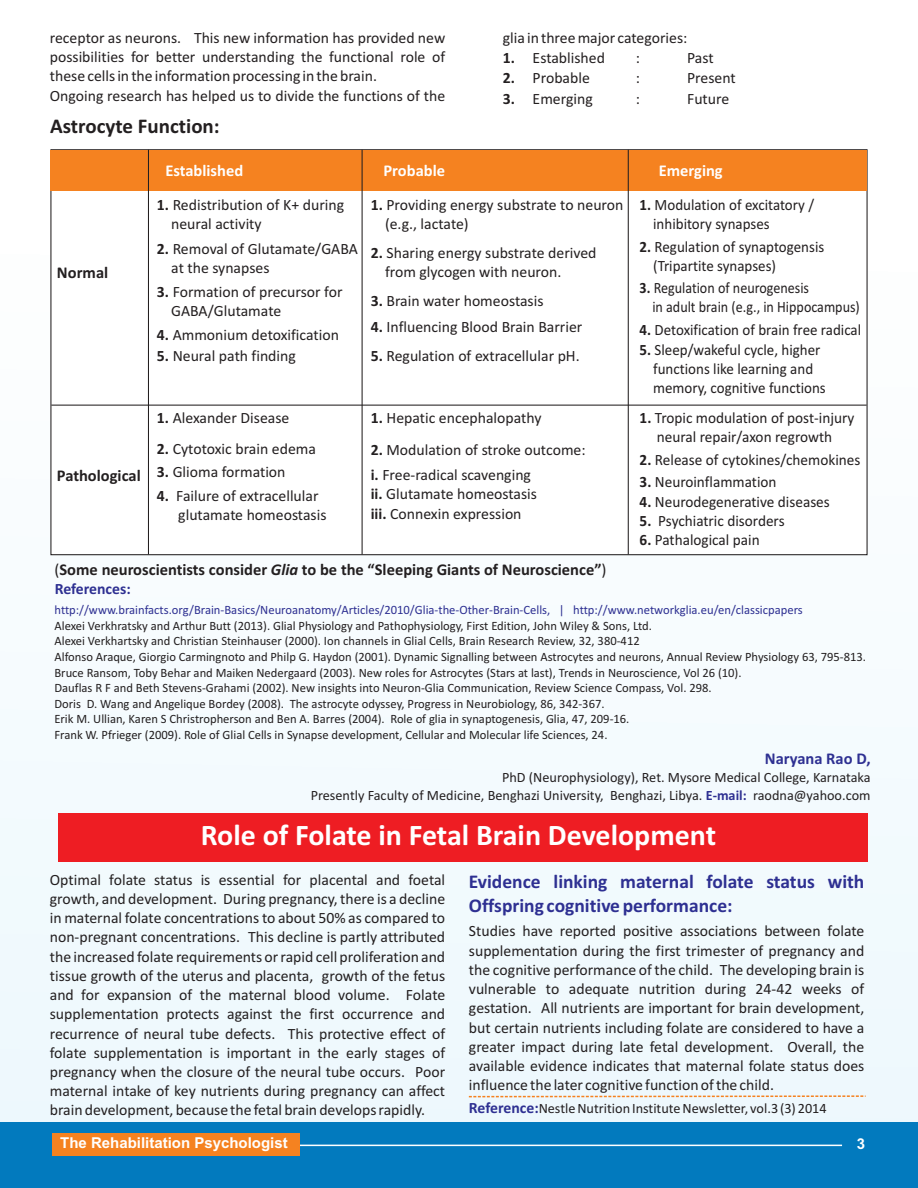
<style>
.page{position:relative;width:918px;height:1188px;background:#f4fbfe}
.page>*{position:absolute;margin:0;border:0;box-sizing:border-box;transform-origin:0 0}
.t1{font:700 30px "Calibri";color:#fff}
.t2{font:700 21px "Calibri";color:#231f20}
.t3{font:700 19.5px/23.9px "Calibri";color:#2e3092}
.t4{font:700 16.5px "Calibri";color:#231f20}
.t5{font:700 16.5px "Calibri";color:#fff}
.t6{font:700 16.5px "Calibri";color:#2e3092}
.t7{font:15.75px/19.2px "Calibri";color:#231f20}
.t8{font:15.75px/19.2px "Calibri";color:#231f20;scale:.95 1}
.t9{font:15.75px/19.2px "Calibri";color:#231f20;scale:.89 1}
.t10{font:700 15.75px "Calibri";color:#2e3092}
.t11{font:700 15px "Arial";color:#fff}
.t12{font:14.25px/17.4px "Calibri";color:#231f20;text-align:right}
.t13{font:12.75px/15.6px "Calibri";color:#231f20}
.t14{font:12.75px "Calibri";color:#2e3092}
.s1{font-weight:700}
.s2{font-weight:400}
.s3{font-style:italic}
.s4{font-weight:700;color:#2e3092}
.s5{font-weight:700;font-size:15.75px;color:#2e3092}
</style>
<div class="page">
<div style="left:50px;top:149px;width:818px;height:407px;background:#fff"></div>
<div style="left:51px;top:150px;width:816px;height:40px;background:#f58220"></div>
<hr style="left:148px;top:150px;width:1px;height:404px;background:#231f20">
<hr style="left:51px;top:405px;width:816px;height:1px;background:#231f20">
<hr style="left:362px;top:150px;width:1px;height:404px;background:#231f20">
<hr style="left:628px;top:150px;width:1px;height:404px;background:#231f20">
<div style="left:0;top:1123px;width:918px;height:65px;background:#027abe"></div>
<div style="left:59px;top:813px;width:809px;height:48px;background:#ee1d23"></div>
<hr style="left:292px;top:1145px;width:550px;height:1px;background:#fff">
<div style="left:52px;top:1133px;width:248px;height:22px;background:#f58220"></div>
<svg style="left:468px;top:1095px;width:398px;height:3px"></svg>
<p class="t7" style="left:50px;top:29px;width:397px">receptor as neurons. This new information has provided new possibilities for better understanding the functional role of these cells in the information processing in the brain.<br>Ongoing research has helped us to divide the functions of the</p>
<p class="t7" style="left:503px;top:29px;width:186px">glia in three major categories:</p>
<p class="t7" style="left:503px;top:49px;width:104px"><span class="s1">1.</span> Established</p>
<p class="t7" style="left:636px;top:49px;width:6px">:</p>
<p class="t7" style="left:687px;top:49px;width:28px">Past</p>
<p class="t7" style="left:503px;top:70px;width:89px"><span class="s1">2.</span> Probable</p>
<p class="t7" style="left:636px;top:70px;width:6px">:</p>
<p class="t7" style="left:687px;top:70px;width:50px">Present</p>
<p class="t7" style="left:503px;top:90px;width:92px"><span class="s1">3.</span> Emerging</p>
<p class="t7" style="left:636px;top:90px;width:6px">:</p>
<p class="t7" style="left:687px;top:90px;width:44px">Future</p>
<h2 class="t2" style="left:50px;top:117px;width:171px">Astrocyte Function:</h2>
<p class="t4" style="left:57px;top:266px;width:53px">Normal</p>
<p class="t5" style="left:165px;top:163px;width:79px">Established</p>
<p class="t7" style="left:171px;top:196px;width:175px;text-indent:-14px"><span class="s1">1.</span> Redistribution of K+ during neural activity</p>
<p class="t7" style="left:171px;top:240px;width:188px;text-indent:-14px"><span class="s1">2.</span> Removal of Glutamate/GABA at the synapses</p>
<p class="t7" style="left:171px;top:283px;width:173px;text-indent:-14px"><span class="s1">3.</span> Formation of precursor for<br>GABA/Glutamate</p>
<p class="t7" style="left:157px;top:326px;width:184px"><span class="s1">4.</span> Ammonium detoxification</p>
<p class="t7" style="left:157px;top:348px;width:140px"><span class="s1">5.</span> Neural path finding</p>
<p class="t5" style="left:384px;top:163px;width:63px">Probable</p>
<p class="t7" style="left:385px;top:196px;width:240px;text-indent:-14px"><span class="s1">1.</span> Providing energy substrate to neuron (e.g., lactate)</p>
<p class="t7" style="left:385px;top:244px;width:213px;text-indent:-14px"><span class="s1">2.</span> Sharing energy substrate derived from glycogen with neuron.</p>
<p class="t7" style="left:371px;top:292px;width:174px"><span class="s1">3.</span> Brain water homeostasis</p>
<p class="t7" style="left:371px;top:319px;width:213px"><span class="s1">4.</span> Influencing Blood Brain Barrier</p>
<p class="t7" style="left:371px;top:348px;width:211px"><span class="s1">5.</span> Regulation of extracellular pH.</p>
<p class="t4" style="left:57px;top:469px;width:85px">Pathological</p>
<p class="t7" style="left:157px;top:409px;width:134px"><span class="s1">1.</span> Alexander Disease</p>
<p class="t7" style="left:157px;top:441px;width:161px"><span class="s1">2.</span> Cytotoxic brain edema</p>
<p class="t7" style="left:157px;top:463px;width:130px"><span class="s1">3.</span> Glioma formation</p>
<p class="t7" style="left:178px;top:487px;width:150px;text-indent:-21px"><span class="s1">4.</span> Failure of extracellular glutamate homeostasis</p>
<p class="t7" style="left:371px;top:409px;width:172px"><span class="s1">1.</span> Hepatic encephalopathy</p>
<p class="t7" style="left:371px;top:438px;width:216px;line-height:25.7px"><span class="s1">2.</span> Modulation of stroke outcome: <span class="s1">i.</span> Free-radical scavenging</p>
<p class="t7" style="left:371px;top:486px;width:168px"><span class="s1">ii.</span> Glutamate homeostasis <span class="s1">iii.</span> Connexin expression</p>
<p class="t4" style="left:55px;top:562px;width:554px"><span class="s2">(</span>Some neuroscientists consider <span class="s3">Glia</span> to be the “Sleeping Giants of Neuroscience”<span class="s2">)</span></p>
<p class="t10" style="left:55px;top:582px;width:78px">References:</p>
<p class="t5" style="left:659px;top:163px;width:66px">Emerging</p>
<p class="t8" style="left:653px;top:197px;width:171px;text-indent:-14px"><span class="s1">1.</span> Modulation of excitatory / inhibitory synapses</p>
<p class="t8" style="left:653px;top:238px;width:182px;text-indent:-14px"><span class="s1">2.</span> Regulation of synaptogensis (Tripartite synapses)</p>
<p class="t9" style="left:652px;top:280px;width:235px;text-indent:-13px"><span class="s1">3.</span> Regulation of neurogenesis<br>in adult brain (e.g., in Hippocampus)</p>
<p class="t8" style="left:640px;top:321px;width:235px"><span class="s1">4.</span> Detoxification of brain free radical</p>
<p class="t8" style="left:653px;top:341px;width:183px;text-indent:-14px"><span class="s1">5.</span> Sleep/wakeful cycle, higher functions like learning and memory, cognitive functions</p>
<p class="t7" style="left:640px;top:409px;width:216px;text-align:center"><span class="s1">1.</span> Tropic modulation of post-injury neural repair/axon regrowth</p>
<p class="t7" style="left:640px;top:451px;width:222px"><span class="s1">2.</span> Release of cytokines/chemokines</p>
<p class="t7" style="left:640px;top:474px;width:138px"><span class="s1">3.</span> Neuroinflammation</p>
<p class="t7" style="left:640px;top:493px;width:192px"><span class="s1">4.</span> Neurodegenerative diseases</p>
<p class="t7" style="left:640px;top:512px;width:147px"><span class="s1">5.</span> Psychiatric disorders</p>
<p class="t7" style="left:640px;top:532px;width:122px"><span class="s1">6.</span> Pathalogical pain</p>
<p class="t14" style="left:55px;top:605px;width:750px">http://www.brainfacts.org/Brain-Basics/Neuroanatomy/Articles/2010/Glia-the-Other-Brain-Cells, | http://www.networkglia.eu/en/classicpapers</p>
<p class="t13" style="left:54px;top:619px;width:813px">Alexei Verkhratsky and Arthur Butt (2013). Glial Physiology and Pathophysiology, First Edition, John Wiley &amp; Sons, Ltd.<br>Alexei Verkhartsky and Christian Steinhauser (2000). Ion channels in Glial Cells, Brain Research Review, 32, 380-412<br>Alfonso Araque, Giorgio Carmingnoto and Philp G. Haydon (2001). Dynamic Signalling between Astrocytes and neurons, Annual Review Physiology 63, 795-813.<br>Bruce Ransom, Toby Behar and Maiken Nedergaard (2003). New roles for Astrocytes (Stars at last), Trends in Neuroscience, Vol 26 (10).<br>Dauflas R F and Beth Stevens-Grahami (2002). New insights into Neuron-Glia Communication, Review Science Compass, Vol. 298.<br>Doris D. Wang and Angelique Bordey (2008). The astrocyte odyssey, Progress in Neurobiology, 86, 342-367.<br>Erik M. Ullian, Karen S Christropherson and Ben A. Barres (2004). Role of glia in synaptogenesis, Glia, 47, 209-16.<br>Frank W. Pfrieger (2009). Role of Glial Cells in Synapse development, Cellular and Molecular life Sciences, 24.</p>
<p class="t6" style="left:765px;top:752px;width:107px">Naryana Rao D,</p>
<p class="t12" style="left:502px;top:770px;width:370px">PhD (Neurophysiology), Ret. Mysore Medical College, Karnataka raodna@yahoo.com</p>
<p class="t12" style="left:311px;top:787px;width:437px">Presently Faculty of Medicine, Benghazi University, Benghazi, Libya. <span class="s4">E-mail:</span></p>
<h1 class="t1" style="left:201px;top:822px;width:517px">Role of Folate in Fetal Brain Development</h1>
<p class="t3" style="left:469px;top:872px;width:397px">Evidence linking maternal folate status with<br>Offspring cognitive performance:</p>
<p class="t7" style="left:50px;top:871px;width:397px;text-align:justify">Optimal folate status is essential for placental and foetal growth, and development. During pregnancy, there is a decline in maternal folate concentrations to about 50% as compared to non-pregnant concentrations. This decline is partly attributed the increased folate requirements or rapid cell proliferation and tissue growth of the uterus and placenta, growth of the fetus and for expansion of the maternal blood volume. Folate supplementation protects against the first occurrence and recurrence of neural tube defects. This protective effect of folate supplementation is important in the early stages of pregnancy when the closure of the neural tube occurs. Poor maternal intake of key nutrients during pregnancy can affect brain development, because the fetal brain develops rapidly.</p>
<p class="t7" style="left:469px;top:923px;width:397px;text-align:justify">Studies have reported positive associations between folate supplementation during the first trimester of pregnancy and the cognitive performance of the child. The developing brain is vulnerable to adequate nutrition during 24-42 weeks of gestation. All nutrients are important for brain development, but certain nutrients including folate are considered to have a greater impact during late fetal development. Overall, the available evidence indicates that maternal folate status does influence the later cognitive function of the child.</p>
<p class="t12" style="left:469px;top:1101px;width:359px"><span class="s5">Reference:</span>Nestle Nutrition Institute Newsletter, vol.3(3) 2014</p>
<p class="t11" style="left:60px;top:1137px;width:229px">The Rehabilitation Psychologist</p>
<p class="t11" style="left:857px;top:1138px;width:10px">3</p>
</div>
